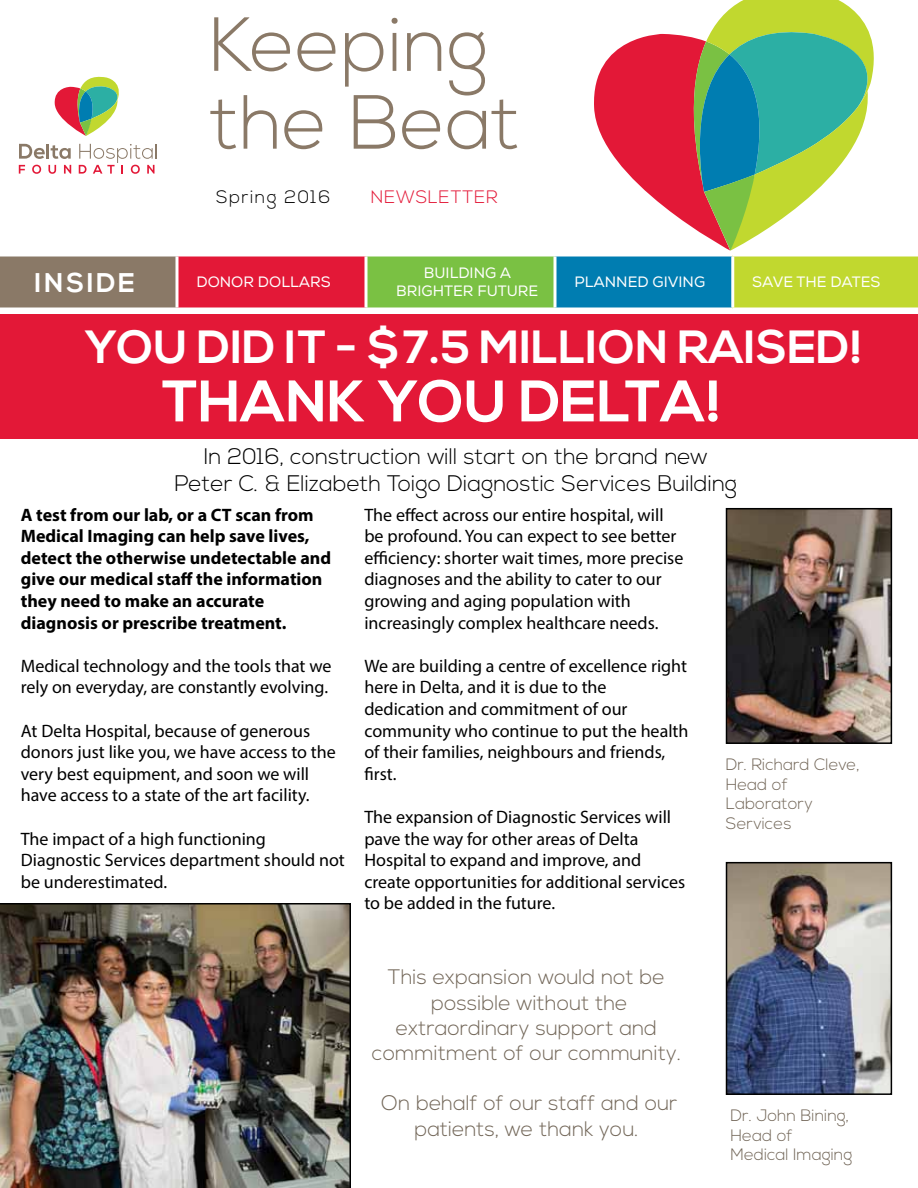
<style>
.page{position:relative;width:918px;height:1188px;background:#fff}
.page>*{position:absolute;margin:0;border:0;box-sizing:border-box;transform-origin:0 0}
.t1{font:300 76.5px/77.8px "Nexa";color:#8a7967}
.t2{font:700 58.5px "Nexa";color:#fff}
.t3{font:700 46.5px "Nexa";color:#fff}
.t4{font:700 27px "Nexa";letter-spacing:.1em;color:#fff}
.t5{font:300 22.5px/27px "Nexa";color:#000;text-align:center}
.t6{font:300 21px/25.2px "Nexa";color:#726658;text-align:center}
.t7{font:18px/21.6px "Myriad Pro";color:#000}
.t8{font:700 18px/21.6px "Myriad Pro";color:#000}
.t9{font:300 18px "Nexa";letter-spacing:.08em;color:#000}
.t10{font:300 18px "Nexa";letter-spacing:.04em;color:#e31837}
.t11{font:300 16.5px/19.8px "Nexa";color:#726658}
.t12{font:15px/18px "Nexa";color:#fff;text-align:center}
</style>
<div class="page">
<div style="left:0;top:314px;width:918px;height:124px;background:#e31837"></div>
<svg style="left:54px;top:77px;width:65px;height:59px"></svg>
<svg style="left:19px;top:144px;width:52px;height:15px"></svg>
<svg style="left:19px;top:165px;width:6px;height:9px"></svg>
<svg style="left:32px;top:165px;width:9px;height:9px"></svg>
<svg style="left:48px;top:165px;width:8px;height:9px"></svg>
<svg style="left:64px;top:165px;width:7px;height:9px"></svg>
<svg style="left:79px;top:144px;width:77px;height:30px"></svg>
<svg style="left:594px;top:0;width:280px;height:251px"></svg>
<div style="left:0;top:255px;width:177px;height:54px;background:#8a7967"></div>
<div style="left:177px;top:255px;width:189px;height:54px;background:#e31837"></div>
<div style="left:366px;top:255px;width:189px;height:54px;background:#7ac143"></div>
<div style="left:555px;top:255px;width:178px;height:54px;background:#007db1"></div>
<div style="left:733px;top:255px;width:185px;height:54px;background:#c1d82f"></div>
<hr style="left:0;top:254px;width:177px;height:2px;background:#fff">
<hr style="left:177px;top:254px;width:189px;height:2px;background:#fff">
<hr style="left:176px;top:256px;width:2px;height:52px;background:#fff">
<hr style="left:366px;top:254px;width:189px;height:2px;background:#fff">
<svg style="left:364px;top:256px;width:4px;height:52px"></svg>
<hr style="left:555px;top:254px;width:178px;height:2px;background:#fff">
<hr style="left:554px;top:256px;width:2px;height:52px;background:#fff">
<hr style="left:733px;top:254px;width:185px;height:2px;background:#fff">
<hr style="left:731px;top:256px;width:3px;height:52px;background:#fff">
<hr style="left:0;top:308px;width:177px;height:2px;background:#fff">
<hr style="left:177px;top:308px;width:189px;height:2px;background:#fff">
<hr style="left:366px;top:308px;width:189px;height:2px;background:#fff">
<hr style="left:555px;top:308px;width:178px;height:2px;background:#fff">
<hr style="left:733px;top:308px;width:185px;height:2px;background:#fff">
<img style="left:729px;top:511px;width:160px;height:230px">
<div style="left:726px;top:508px;width:166px;height:236px;border:2px solid #000"></div>
<img style="left:729px;top:865px;width:160px;height:227px">
<div style="left:726px;top:862px;width:166px;height:233px;border:2px solid #000"></div>
<img style="left:0;top:903px;width:351px;height:285px">
<h1 class="t1" style="left:209px;top:9px;width:313px">Keeping the Beat</h1>
<p class="t9" style="left:216px;top:186px;width:116px">Spring 2016</p>
<p class="t10" style="left:371px;top:186px;width:128px">Newsletter</p>
<h3 class="t4" style="left:34px;top:267px;width:102px">INSIDE</h3>
<p class="t12" style="left:196px;top:273px;width:136px">DONOR DOLLARS</p>
<p class="t12" style="left:396px;top:264px;width:144px">BUILDING A<br>BRIGHTER FUTURE</p>
<p class="t12" style="left:574px;top:273px;width:132px">PLANNED GIVING</p>
<p class="t12" style="left:752px;top:273px;width:130px">SAVE THE DATES</p>
<h3 class="t3" style="left:84px;top:321px;width:704px">YOU DID IT - $7.5 MILLION RAISED</h3>
<h3 class="t3" style="left:849px;top:321px;width:15px">!</h3>
<h2 class="t2" style="left:162px;top:367px;width:562px">THANK YOU DE LTA!</h2>
<p class="t5" style="left:174px;top:444px;width:564px">In 2016, construction will start on the brand new<br>Peter C. &amp; Elizabeth Toigo Diagnostic Services Building</p>
<p class="t8" style="left:21px;top:503px;width:312px">A test from our lab, or a CT scan from Medical Imaging can help save lives, detect the otherwise undetectable and give our medical staff the information they need to make an accurate diagnosis or prescribe treatment.</p>
<p class="t7" style="left:21px;top:655px;width:312px">Medical technology and the tools that we rely on everyday, are constantly evolving.</p>
<p class="t7" style="left:21px;top:719px;width:317px">At Delta Hospital, because of generous donors just like you, we have access to the very best equipment, and soon we will have access to a state of the art facility.</p>
<p class="t7" style="left:21px;top:827px;width:326px">The impact of a high functioning<br>Diagnostic Services department should not be underestimated.</p>
<p class="t7" style="left:364px;top:503px;width:321px">The effect across our entire hospital, will be profound. You can expect to see better efficiency: shorter wait times, more precise diagnoses and the ability to cater to our growing and aging population with increasingly complex healthcare needs.</p>
<p class="t7" style="left:364px;top:655px;width:326px">We are building a centre of excellence right here in Delta, and it is due to the dedication and commitment of our community who continue to put the health of their families, neighbours and friends, first.</p>
<p class="t7" style="left:364px;top:806px;width:322px">The expansion of Diagnostic Services will pave the way for other areas of Delta Hospital to expand and improve, and create opportunities for additional services to be added in the future.</p>
<p class="t6" style="left:372px;top:966px;width:311px">This expansion would not be possible without the extraordinary support and commitment of our community.</p>
<p class="t6" style="left:381px;top:1092px;width:298px">On behalf of our staff and our patients, we thank you.</p>
<p class="t11" style="left:726px;top:755px;width:135px">Dr. Richard Cleve,<br>Head of<br>Laboratory<br>Services</p>
<p class="t11" style="left:731px;top:1106px;width:123px">Dr. John Bining,<br>Head of<br>Medical Imaging</p>
</div>
